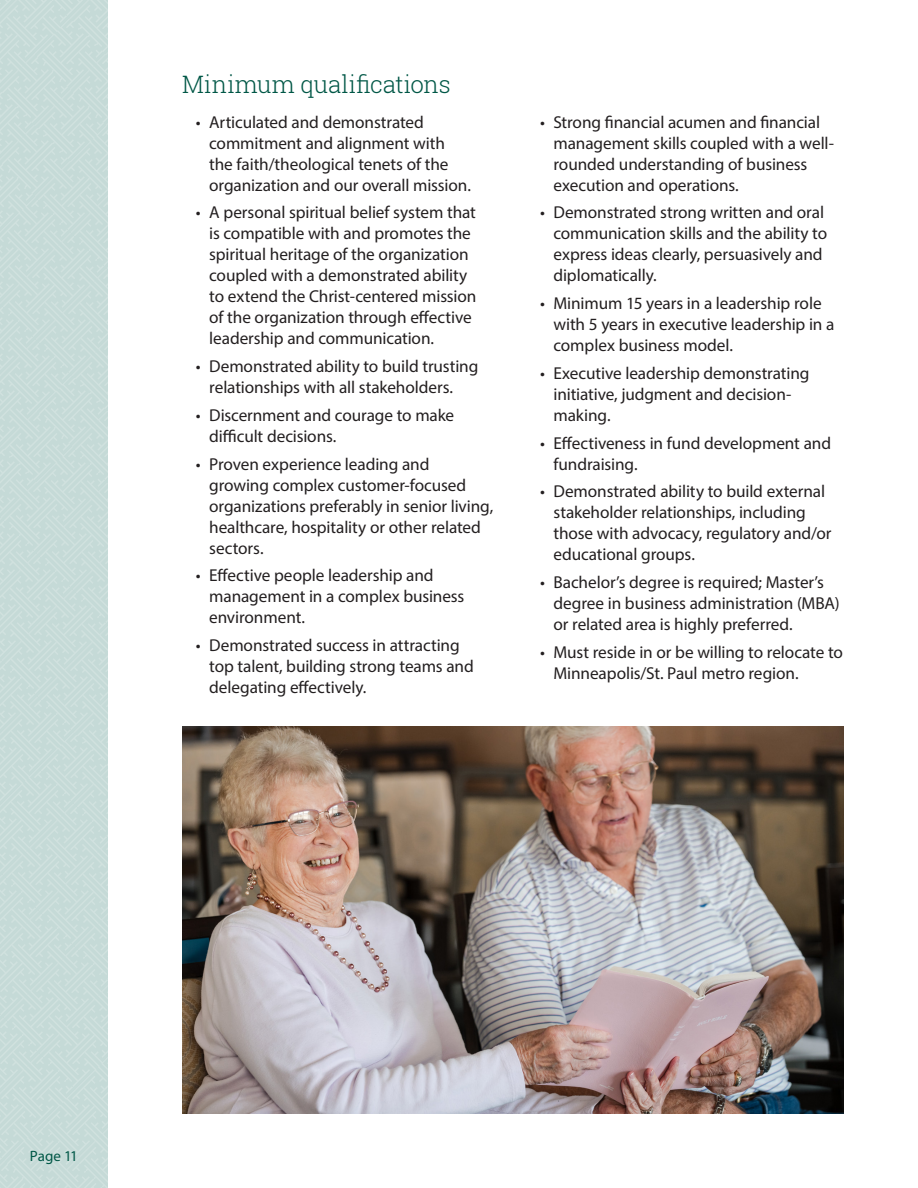
<style>
.page{position:relative;width:918px;height:1188px;background:#fff}
.page>*{position:absolute;margin:0;border:0;box-sizing:border-box;transform-origin:0 0}
.Subhead_16_Green{font:300 24px "Roboto Slab";color:#005746}
.t1{font:17.25px/21px "Myriad Pro";letter-spacing:-.005em;color:#231f20}
.t2{font:15px "Myriad Pro";letter-spacing:-.005em;color:#005746}
</style>
<div class="page">
<div style="left:0;top:0;width:108px;height:1188px;background:#c5dad7"></div>
<img style="left:182px;top:727px;width:662px;height:387px">
<p class="Subhead_16_Green" style="left:182px;top:68px;width:270px">Minimum qualifications</p>
<p class="t1" style="left:209px;top:111px;width:263px;text-indent:-14px">• Articulated and demonstrated commitment and alignment with the faith/theological tenets of the organization and our overall mission.</p>
<p class="t1" style="left:209px;top:202px;width:269px;text-indent:-14px">• A personal spiritual belief system that is compatible with and promotes the spiritual heritage of the organization coupled with a demonstrated ability to extend the Christ-centered mission of the organization through effective leadership and communication.</p>
<p class="t1" style="left:209px;top:356px;width:271px;text-indent:-14px">• Demonstrated ability to build trusting relationships with all stakeholders.</p>
<p class="t1" style="left:209px;top:404px;width:246px;text-indent:-14px">• Discernment and courage to make difficult decisions.</p>
<p class="t1" style="left:209px;top:453px;width:286px;text-indent:-14px">• Proven experience leading and growing complex customer-focused organizations preferably in senior living, healthcare, hospitality or other related sectors.</p>
<p class="t1" style="left:209px;top:565px;width:257px;text-indent:-14px">• Effective people leadership and management in a complex business environment.</p>
<p class="t1" style="left:209px;top:635px;width:266px;text-indent:-14px">• Demonstrated success in attracting top talent, building strong teams and delegating effectively.</p>
<p class="t1" style="left:554px;top:111px;width:282px;text-indent:-14px">• Strong financial acumen and financial management skills coupled with a well&shy;rounded understanding of business execution and operations.</p>
<p class="t1" style="left:554px;top:202px;width:275px;text-indent:-14px">• Demonstrated strong written and oral communication skills and the ability to express ideas clearly, persuasively and diplomatically.</p>
<p class="t1" style="left:554px;top:293px;width:283px;text-indent:-14px">• Minimum 15 years in a leadership role with 5 years in executive leadership in a complex business model.</p>
<p class="t1" style="left:554px;top:362px;width:257px;text-indent:-14px">• Executive leadership demonstrating initiative, judgment and decision&shy;making.</p>
<p class="t1" style="left:554px;top:432px;width:279px;text-indent:-14px">• Effectiveness in fund development and fundraising.</p>
<p class="t1" style="left:554px;top:481px;width:279px;text-indent:-14px">• Demonstrated ability to build external stakeholder relationships, including those with advocacy, regulatory and/or educational groups.</p>
<p class="t1" style="left:554px;top:572px;width:288px;text-indent:-14px">• Bachelor’s degree is required; Master’s degree in business administration (MBA) or related area is highly preferred.</p>
<p class="t1" style="left:554px;top:641px;width:291px;text-indent:-14px">• Must reside in or be willing to relocate to<br>Minneapolis/St. Paul metro region.</p>
<p class="t2" style="left:30px;top:1147px;width:50px">Page 11</p>
</div>
